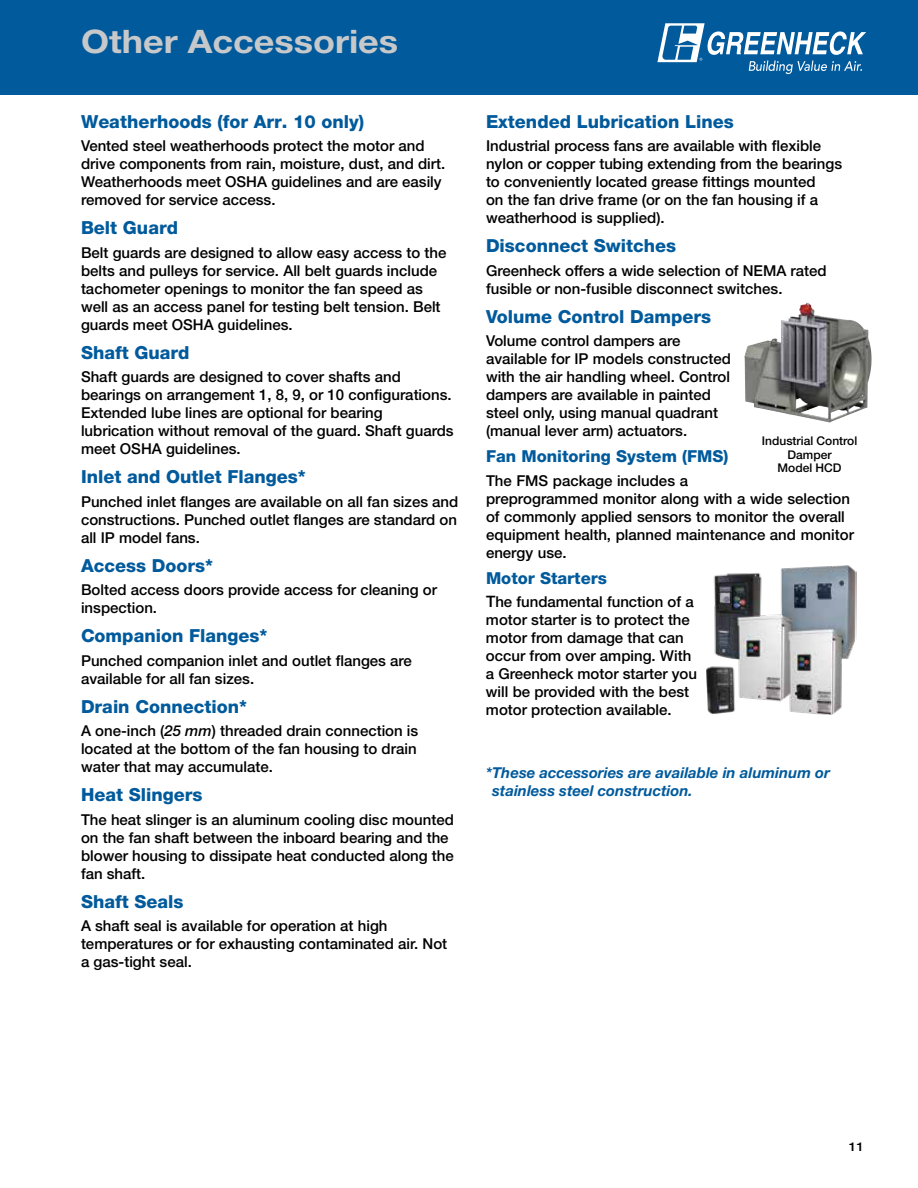
<style>
.page{position:relative;width:918px;height:1188px;background:#fff}
.page>*{position:absolute;margin:0;border:0;box-sizing:border-box;transform-origin:0 0}
.t1{font:700 32.4px "Helvetica Neue LT Std";color:#c7c8ca;scale:1.11 1}
.t2{font:800 18px "Helvetica Neue LT Std";color:#005a9c}
.t3{font:800 16.5px "Helvetica Neue LT Std";color:#005a9c}
.t4{font:500 15px/18px "Helvetica Neue LT Std";color:#000}
.t5{font:italic 700 15px/18px "Helvetica Neue LT Std";color:#005a9c}
.t6{font:500 12.15px "Helvetica Neue LT Std";color:#000;scale:1.11 1}
.t7{font:500 12px/13.5px "Helvetica Neue LT Std";color:#000;text-align:center}
.s1{font-style:italic}
.s2{font-size:15.75px}
</style>
<div class="page">
<div style="left:0;top:0;width:918px;height:94px;background:#005a9c"></div>
<img style="left:745px;top:303px;width:62px;height:52px">
<img style="left:707px;top:565px;width:150px;height:150px">
<svg style="left:657px;top:23px;width:209px;height:51px"></svg>
<h1 class="t1" style="left:81px;top:21px;width:287px">Other Accessories</h1>
<p class="t2" style="left:81px;top:110px;width:285px">Weatherhoods (for Arr. 10 only)</p>
<p class="t4" style="left:81px;top:137px;width:366px">Vented steel weatherhoods protect the motor and drive components from rain, moisture, dust, and dirt.<br>Weatherhoods meet OSHA guidelines and are easily removed for service access.</p>
<p class="t2" style="left:81px;top:217px;width:99px">Belt Guard</p>
<p class="t4" style="left:81px;top:243px;width:367px">Belt guards are designed to allow easy access to the belts and pulleys for service. All belt guards include tachometer openings to monitor the fan speed as well as an access panel for testing belt tension. Belt guards meet OSHA guidelines.</p>
<p class="t2" style="left:81px;top:341px;width:110px">Shaft Guard</p>
<p class="t4" style="left:81px;top:368px;width:374px">Shaft guards are designed to cover shafts and bearings on arrangement 1, 8, 9, or 10 configurations.<br>Extended lube lines are optional for bearing lubrication without removal of the guard. Shaft guards meet OSHA guidelines.</p>
<p class="t2" style="left:81px;top:466px;width:226px">Inlet and Outlet Flanges*</p>
<p class="t4" style="left:81px;top:492px;width:379px;text-align:justify">Punched inlet flanges are available on all fan sizes and constructions. Punched outlet flanges are standard on all IP model fans.</p>
<p class="t2" style="left:81px;top:554px;width:134px">Access Doors*</p>
<p class="t4" style="left:81px;top:581px;width:358px">Bolted access doors provide access for cleaning or inspection.</p>
<p class="t2" style="left:81px;top:625px;width:188px">Companion Flanges*</p>
<p class="t4" style="left:81px;top:651px;width:332px">Punched companion inlet and outlet flanges are available for all fan sizes.</p>
<p class="t2" style="left:81px;top:695px;width:168px">Drain Connection*</p>
<p class="t4" style="left:81px;top:722px;width:339px;text-align:justify">A one-inch (<span class="s1">25 mm</span>) threaded drain connection is located at the bottom of the fan housing to drain water that may accumulate.</p>
<p class="t2" style="left:81px;top:784px;width:123px">Heat Slingers</p>
<p class="t4" style="left:81px;top:810px;width:374px">The heat slinger is an aluminum cooling disc mounted on the fan shaft between the inboard bearing and the blower housing to dissipate heat conducted along the fan shaft.</p>
<p class="t2" style="left:81px;top:890px;width:104px">Shaft Seals</p>
<p class="t4" style="left:81px;top:917px;width:368px">A shaft seal is available for operation at high temperatures or for exhausting contaminated air. Not a gas-tight seal.</p>
<p class="t2" style="left:486px;top:110px;width:249px">Extended Lubrication Lines</p>
<p class="t4" style="left:486px;top:137px;width:358px">Industrial process fans are available with flexible nylon or copper tubing extending from the bearings to conveniently located grease fittings mounted<br>on the fan drive frame (or on the fan housing if a weatherhood is supplied).</p>
<p class="t2" style="left:486px;top:235px;width:192px">Disconnect Switches</p>
<p class="t4" style="left:486px;top:261px;width:342px">Greenheck offers a wide selection of NEMA rated fusible or non-fusible disconnect switches.</p>
<p class="t2" style="left:486px;top:305px;width:227px">Volume Control Dampers</p>
<p class="t4" style="left:486px;top:332px;width:247px">Volume control dampers are available for IP models constructed with the air handling wheel. Control dampers are available in painted steel only, using manual quadrant (manual lever arm) actuators.</p>
<p class="t3" style="left:486px;top:446px;width:244px">Fan Monitoring System (FMS)</p>
<p class="t4" style="left:486px;top:471px;width:370px">The FMS package includes a<br>preprogrammed monitor along with a wide selection of commonly applied sensors to monitor the overall equipment health, planned maintenance and monitor energy use.</p>
<p class="t3" style="left:486px;top:568px;width:123px">Motor Starters</p>
<p class="t4" style="left:486px;top:593px;width:213px"><span class="s2">T</span>he fundamental function of a motor starter is to protect the motor from damage that can occur from over amping. With a Greenheck motor starter you will be provided with the best motor protection available.</p>
<p class="t7" style="left:762px;top:434px;width:97px">Industrial Control<br>Damper<br>Model HCD</p>
<p class="t5" style="left:492px;top:763px;width:339px;text-indent:-6px">*These accessories are available in aluminum or stainless steel construction.</p>
<p class="t6" style="left:849px;top:1140px;width:15px">11</p>
</div>
